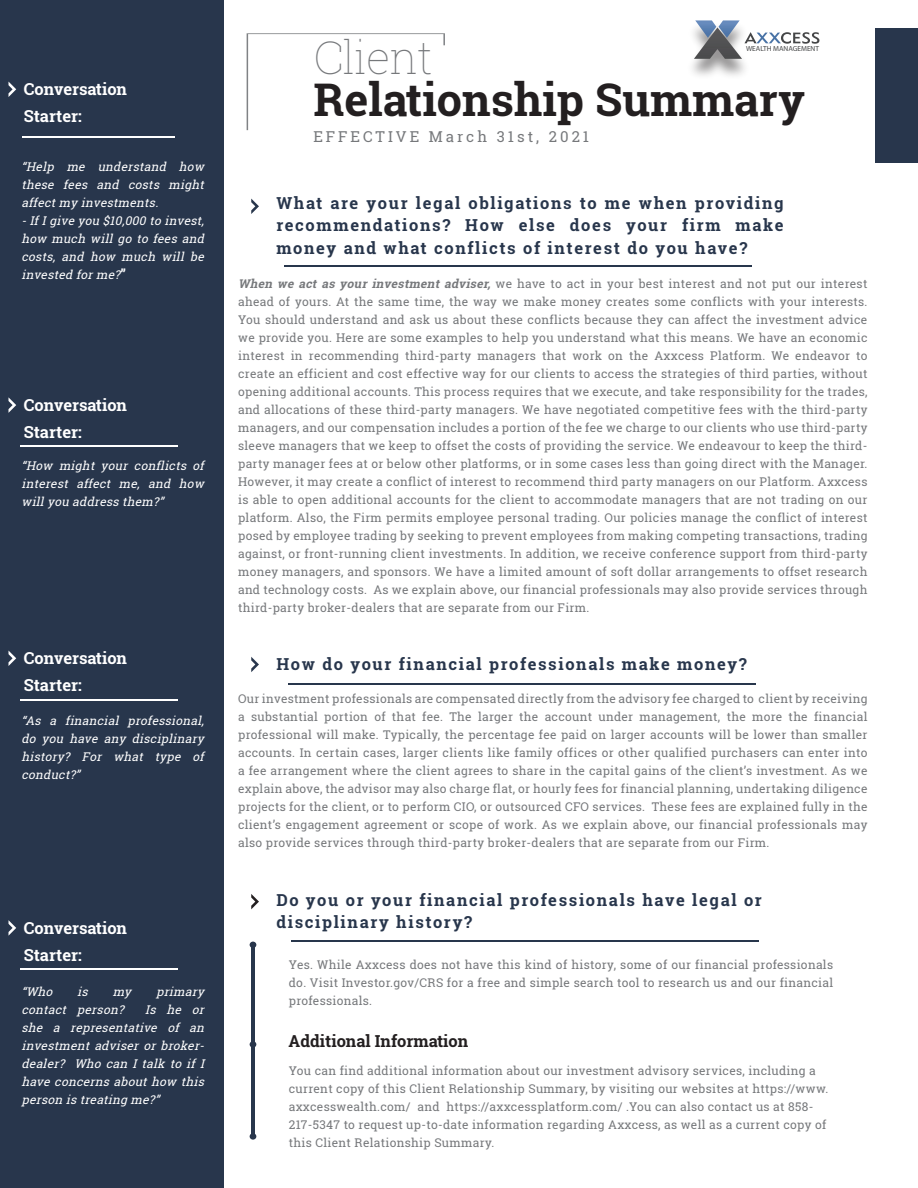
<style>
.page{position:relative;width:918px;height:1188px;background:#fff}
.page>*{position:absolute;margin:0;border:0;box-sizing:border-box;transform-origin:0 0}
.t1{font:700 45px "Roboto Slab";color:#231f20}
.t2{font:100 45px "Roboto Slab";letter-spacing:-.025em;color:#76787b}
.t3{font:700 16.5px/22.5px "Roboto Slab";letter-spacing:.1em;color:#28364c}
.t4{font:700 16.5px/27px "Roboto Slab";color:#fff}
.t5{font:700 16.5px "Roboto Slab";color:#231f20}
.t6{font:15px "Roboto Slab";letter-spacing:.2em;color:#76787b}
.t7{font:12px/18px "Roboto Slab";letter-spacing:.025em;color:#76787b;text-align:justify}
.t8{font:italic 12px/18px "Roboto Slab";color:#fff;text-align:justify}
.t9{font:7.35px "Myriad Pro";color:#454647}
.s1{font-weight:700;font-style:normal;font-size:13.5px}
.s2{font-weight:700;font-style:italic}
</style>
<div class="page">
<div style="left:0;top:0;width:224px;height:1188px;background:#28364c"></div>
<div style="left:876px;top:29px;width:42px;height:134px;background:#28364c"></div>
<hr style="left:285px;top:266px;width:467px;height:1px;background:#28364c">
<hr style="left:288px;top:683px;width:467px;height:1px;background:#28364c">
<hr style="left:291px;top:940px;width:468px;height:2px;background:#28364c">
<svg style="left:9px;top:398px;width:7px;height:15px"></svg>
<svg style="left:251px;top:199px;width:8px;height:15px"></svg>
<svg style="left:251px;top:657px;width:8px;height:15px"></svg>
<svg style="left:251px;top:894px;width:8px;height:15px"></svg>
<hr style="left:251px;top:948px;width:4px;height:191px;background:#28364c">
<div style="left:250px;top:1041px;width:6px;height:7px;background:#28364c;border-radius:50%"></div>
<div style="left:250px;top:1133px;width:6px;height:7px;background:#28364c;border-radius:50%"></div>
<svg style="left:250px;top:942px;width:6px;height:6px"></svg>
<hr style="left:20px;top:445px;width:158px;height:1px;background:#fff">
<svg style="left:9px;top:651px;width:7px;height:15px"></svg>
<hr style="left:20px;top:699px;width:158px;height:1px;background:#fff">
<hr style="left:20px;top:968px;width:158px;height:2px;background:#fff">
<svg style="left:9px;top:921px;width:7px;height:14px"></svg>
<svg style="left:9px;top:82px;width:7px;height:15px"></svg>
<hr style="left:23px;top:136px;width:152px;height:2px;background:#fff">
<img style="left:692px;top:32px;width:53px;height:44px">
<svg style="left:694px;top:20px;width:125px;height:39px"></svg>
<svg style="left:247px;top:33px;width:198px;height:97px"></svg>
<h2 class="t4" style="left:24px;top:75px;width:105px">Conversation<br>Starter:</h2>
<p class="t8" style="left:21px;top:158px;width:187px;text-align:left">“Help me understand how these fees and costs might affectmy investments. -IfIgive you $10,000 to invest, how much will go to fees and costs, and how much will be invested forme?<span class="s1">”</span></p>
<h2 class="t4" style="left:24px;top:391px;width:105px">Conversation<br>Starter:</h2>
<p class="t8" style="left:21px;top:457px;width:187px">“How might your conflicts of interest affect me, and how willyou address them?”</p>
<h2 class="t4" style="left:24px;top:645px;width:105px">Conversation<br>Starter:</h2>
<p class="t8" style="left:21px;top:711px;width:187px">“As a financial professional, do you have any disciplinary history? For what type of conduct?”</p>
<h2 class="t4" style="left:24px;top:914px;width:105px">Conversation<br>Starter:</h2>
<p class="t8" style="left:21px;top:982px;width:36px">“Who</p>
<p class="t8" style="left:77px;top:982px;width:16px">is</p>
<p class="t8" style="left:113px;top:982px;width:24px">my</p>
<p class="t8" style="left:156px;top:982px;width:53px">primary</p>
<p class="t8" style="left:21px;top:1000px;width:108px">contact person?</p>
<p class="t8" style="left:21px;top:1000px;width:188px;text-indent:124px">Is he or she a representative of an investment adviser or broker&shy;dealer? Who can I talk to if I haveconcernsabouthow this person istreating me?”</p>
<h1 class="t2" style="left:313px;top:27px;width:121px">Client</h1>
<h1 class="t1" style="left:313px;top:68px;width:493px">Relationship Summary</h1>
<p class="t9" style="left:746px;top:44px;width:75px">WEALTH MANAGEMENT</p>
<p class="t6" style="left:313px;top:126px;width:277px">EFFECTIVE March 31st, 2021</p>
<h2 class="t3" style="left:276px;top:191px;width:509px;text-align:justify">What are your legal obligations to me when providing recommendations? How else does your firm make money and what conflicts of interest do you have?</h2>
<p class="t7" style="left:238px;top:275px;width:631px"><span class="s2">When we act as your investment adviser,</span> we have to act in your best interest and not put our interest ahead of yours. At the same time, the way we make money creates some conflicts with your interests.<br>You should understand and ask us about these conflicts because they can affect the investment advice we provide you. Here are some examples to help you understand what this means. We have an economic interest in recommending third-party managers that work on the Axxcess Platform. We endeavor to create an efficient and cost effective way for our clients to access the strategies of third parties, without opening additional accounts. This process requires that we execute, and take responsibility for the trades, and allocations of these third-party managers. We have negotiated competitive fees with the third-party managers, and our compensation includes a portion of the fee we charge to our clients who use third-party sleeve managers that we keep to offset the costs of providing the service. We endeavour to keep the third&shy;party manager fees at or below other platforms, or in some cases less than going direct with the Manager.<br>However, it may create a conflict of interest to recommend third party managers on our Platform. Axxcess is able to open additional accounts for the client to accommodate managers that are not trading on our platform. Also, the Firm permits employee personal trading. Our policies manage the conflict of interest posed by employee trading by seeking to prevent employees from making competing transactions, trading against, or front-running client investments. In addition, we receive conference support from third-party money managers, and sponsors. We have a limited amount of soft dollar arrangements to offset research and technology costs. As we explain above, our financial professionals may also provide services through third-party broker-dealers that are separate from our Firm.</p>
<h2 class="t3" style="left:276px;top:652px;width:472px">How do your financial professionals make money?</h2>
<p class="t7" style="left:238px;top:689px;width:631px">Our investment professionals are compensated directly from the advisory fee charged to client by receiving a substantial portion of that fee. The larger the account under management, the more the financial professional will make. Typically, the percentage fee paid on larger accounts will be lower than smaller accounts. In certain cases, larger clients like family offices or other qualified purchasers can enter into a fee arrangement where the client agrees to share in the capital gains of the client’s investment. As we explain above, the advisor may also charge flat, or hourly fees for financial planning, undertaking diligence projects for the client, or to perform CIO, or outsourced CFO services. These fees are explained fully in the client’s engagement agreement or scope of work. As we explain above, our financial professionals may also provide services through third-party broker-dealers that are separate from our Firm.</p>
<h2 class="t3" style="left:276px;top:888px;width:487px">Do you or your financial professionals have legal or disciplinary history?</h2>
<p class="t7" style="left:289px;top:956px;width:546px">Yes. While Axxcess does not have this kind of history, some of our financial professionals do. Visit Investor.gov/CRS for a free and simple search tool to research us and our financial professionals.</p>
<h2 class="t5" style="left:289px;top:1029px;width:181px">Additional Information</h2>
<p class="t7" style="left:289px;top:1062px;width:541px;text-align:left">You can find additional information about our investment advisory services, including a current copy of this Client Relationship Summary, by visiting our websites at https://www. axxcesswealth.com/ and https://axxcessplatform.com/ .You can also contact us at 858- 217-5347 to request up-to-date information regarding Axxcess, as well as a current copy of this Client Relationship Summary.</p>
</div>
